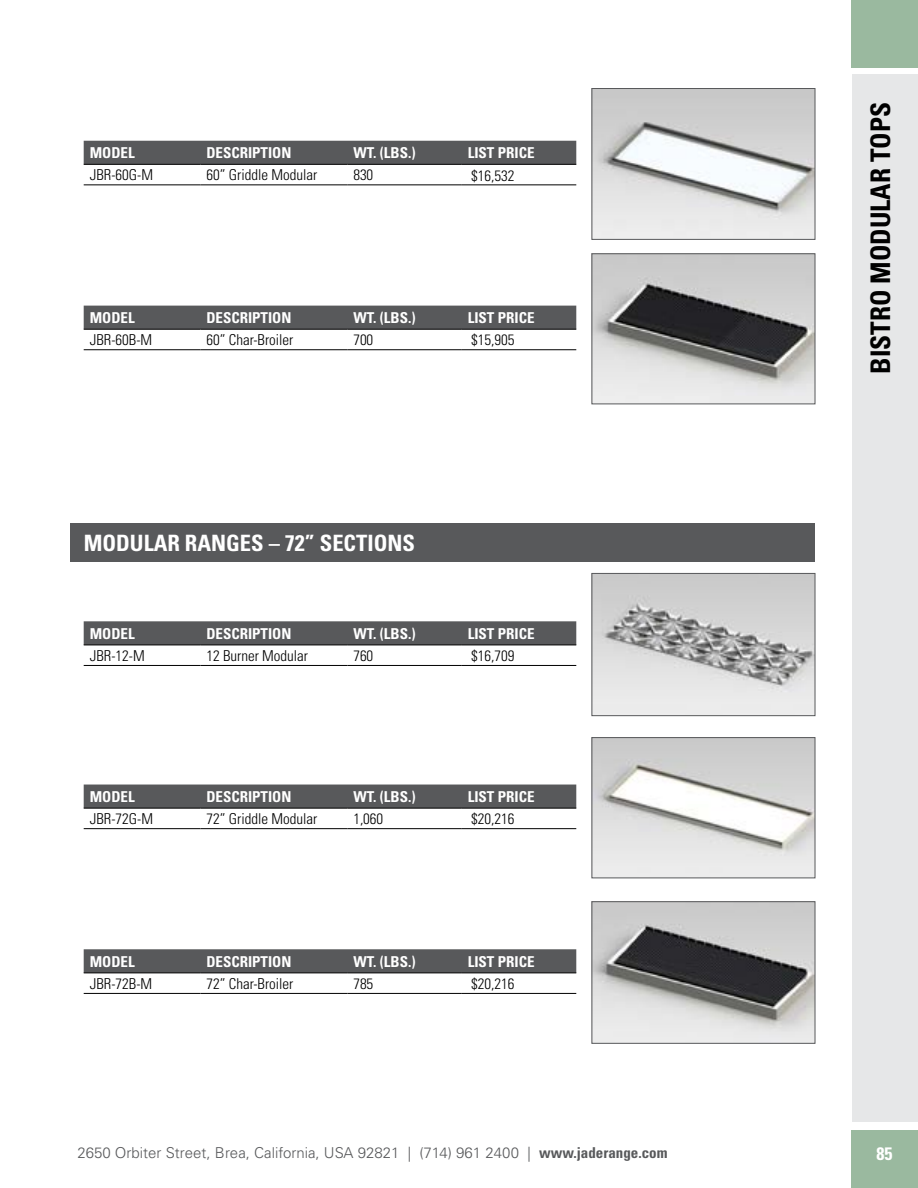
<style>
.page{position:relative;width:918px;height:1188px;background:#fff}
.page>*{position:absolute;margin:0;border:0;box-sizing:border-box;transform-origin:0 0}
.t1{font:700 condensed 27px "Univers";color:#000}
.t2{font:700 condensed 22.5px "Univers";color:#fff}
.t3{font:700 condensed 18px "Univers";color:#fff}
.t4{font:300 condensed 15px "Univers";color:#000}
.t5{font:700 condensed 15px "Univers";color:#fff}
.t6{font:300 15px "Univers";color:#58595b}
.s1{font-weight:700;font-stretch:condensed}
</style>
<div class="page">
<div style="left:852px;top:75px;width:66px;height:1047px;background:#e6e7e8"></div>
<div style="left:851px;top:0;width:67px;height:68px;background:#9ab99f"></div>
<div style="left:851px;top:1130px;width:67px;height:58px;background:#9ab99f"></div>
<div style="left:70px;top:523px;width:745px;height:39px;background:#58595b"></div>
<svg style="left:84px;top:621px;width:492px;height:24px;background:#58595b"></svg>
<hr style="left:84px;top:645px;width:116px;height:1px;background:#000">
<hr style="left:200px;top:645px;width:147px;height:1px;background:#000">
<hr style="left:347px;top:645px;width:115px;height:1px;background:#000">
<hr style="left:462px;top:645px;width:114px;height:1px;background:#000">
<hr style="left:84px;top:665px;width:116px;height:1px;background:#000">
<hr style="left:200px;top:665px;width:147px;height:1px;background:#000">
<hr style="left:347px;top:665px;width:115px;height:1px;background:#000">
<hr style="left:462px;top:665px;width:114px;height:1px;background:#000">
<div style="left:84px;top:785px;width:492px;height:23px;background:#58595b"></div>
<hr style="left:84px;top:808px;width:116px;height:1px;background:#000">
<hr style="left:200px;top:808px;width:147px;height:1px;background:#000">
<hr style="left:347px;top:808px;width:115px;height:1px;background:#000">
<hr style="left:462px;top:808px;width:114px;height:1px;background:#000">
<hr style="left:84px;top:828px;width:116px;height:1px;background:#000">
<hr style="left:200px;top:828px;width:147px;height:1px;background:#000">
<hr style="left:347px;top:828px;width:115px;height:1px;background:#000">
<hr style="left:462px;top:828px;width:114px;height:1px;background:#000">
<img style="left:593px;top:575px;width:221px;height:139px">
<div style="left:591px;top:573px;width:225px;height:143px;border:1px solid #58595b"></div>
<img style="left:593px;top:739px;width:221px;height:137px">
<div style="left:591px;top:737px;width:225px;height:141px;border:1px solid #58595b"></div>
<img style="left:593px;top:903px;width:221px;height:139px">
<div style="left:591px;top:901px;width:225px;height:143px;border:1px solid #58595b"></div>
<img style="left:593px;top:90px;width:221px;height:148px">
<div style="left:591px;top:88px;width:225px;height:152px;border:1px solid #58595b"></div>
<img style="left:593px;top:255px;width:221px;height:147px">
<div style="left:591px;top:253px;width:225px;height:151px;border:1px solid #58595b"></div>
<div style="left:84px;top:141px;width:492px;height:23px;background:#58595b"></div>
<hr style="left:84px;top:164px;width:116px;height:1px;background:#000">
<hr style="left:200px;top:164px;width:147px;height:1px;background:#000">
<hr style="left:347px;top:164px;width:115px;height:1px;background:#000">
<hr style="left:462px;top:164px;width:114px;height:1px;background:#000">
<hr style="left:84px;top:185px;width:116px;height:1px;background:#000">
<hr style="left:200px;top:185px;width:147px;height:1px;background:#000">
<hr style="left:347px;top:185px;width:115px;height:1px;background:#000">
<hr style="left:462px;top:185px;width:114px;height:1px;background:#000">
<div style="left:84px;top:306px;width:492px;height:23px;background:#58595b"></div>
<hr style="left:84px;top:329px;width:116px;height:1px;background:#000">
<hr style="left:200px;top:329px;width:147px;height:1px;background:#000">
<hr style="left:347px;top:329px;width:115px;height:1px;background:#000">
<hr style="left:462px;top:329px;width:114px;height:1px;background:#000">
<hr style="left:84px;top:349px;width:116px;height:1px;background:#000">
<hr style="left:200px;top:349px;width:147px;height:1px;background:#000">
<hr style="left:347px;top:349px;width:115px;height:1px;background:#000">
<hr style="left:462px;top:349px;width:114px;height:1px;background:#000">
<svg style="left:84px;top:949px;width:492px;height:24px;background:#58585a"></svg>
<hr style="left:84px;top:973px;width:116px;height:1px;background:#000">
<hr style="left:200px;top:973px;width:147px;height:1px;background:#000">
<hr style="left:347px;top:973px;width:115px;height:1px;background:#000">
<hr style="left:462px;top:973px;width:114px;height:1px;background:#000">
<hr style="left:84px;top:993px;width:116px;height:1px;background:#000">
<hr style="left:200px;top:993px;width:147px;height:1px;background:#000">
<hr style="left:347px;top:993px;width:115px;height:1px;background:#000">
<hr style="left:462px;top:993px;width:114px;height:1px;background:#000">
<p class="t5" style="left:90px;top:144px;width:46px">MODEL</p>
<p class="t5" style="left:206px;top:144px;width:87px">DESCRIPTION</p>
<p class="t5" style="left:353px;top:144px;width:64px">WT. (LBS.)</p>
<p class="t5" style="left:468px;top:144px;width:68px">LIST PRICE</p>
<p class="t4" style="left:90px;top:166px;width:65px">JBR-60G-M</p>
<p class="t4" style="left:206px;top:166px;width:112px">60” Griddle Modular</p>
<p class="t4" style="left:353px;top:166px;width:21px">830</p>
<p class="t4" style="left:471px;top:166px;width:45px">$16,532</p>
<p class="t5" style="left:90px;top:309px;width:46px">MODEL</p>
<p class="t5" style="left:206px;top:309px;width:87px">DESCRIPTION</p>
<p class="t5" style="left:353px;top:309px;width:64px">WT. (LBS.)</p>
<p class="t5" style="left:468px;top:309px;width:68px">LIST PRICE</p>
<p class="t4" style="left:90px;top:331px;width:64px">JBR-60B-M</p>
<p class="t4" style="left:206px;top:331px;width:88px">60” Char-Broiler</p>
<p class="t4" style="left:353px;top:331px;width:21px">700</p>
<p class="t4" style="left:471px;top:331px;width:45px">$15,905</p>
<h2 class="t2" style="left:84px;top:530px;width:333px">MODULAR RANGES – 72” SECTIONS</h2>
<p class="t5" style="left:90px;top:624px;width:46px">MODEL</p>
<p class="t5" style="left:206px;top:624px;width:87px">DESCRIPTION</p>
<p class="t5" style="left:353px;top:624px;width:64px">WT. (LBS.)</p>
<p class="t5" style="left:468px;top:624px;width:68px">LIST PRICE</p>
<p class="t4" style="left:90px;top:647px;width:56px">JBR-12-M</p>
<p class="t4" style="left:206px;top:647px;width:103px">12 Burner Modular</p>
<p class="t4" style="left:353px;top:647px;width:21px">760</p>
<p class="t4" style="left:471px;top:647px;width:45px">$16,709</p>
<p class="t5" style="left:90px;top:788px;width:46px">MODEL</p>
<p class="t5" style="left:206px;top:788px;width:87px">DESCRIPTION</p>
<p class="t5" style="left:353px;top:788px;width:64px">WT. (LBS.)</p>
<p class="t5" style="left:468px;top:788px;width:68px">LIST PRICE</p>
<p class="t4" style="left:90px;top:810px;width:65px">JBR-72G-M</p>
<p class="t4" style="left:206px;top:810px;width:112px">72” Griddle Modular</p>
<p class="t4" style="left:353px;top:810px;width:31px">1,060</p>
<p class="t4" style="left:471px;top:810px;width:45px">$20,216</p>
<p class="t5" style="left:90px;top:952px;width:46px">MODEL</p>
<p class="t5" style="left:206px;top:952px;width:87px">DESCRIPTION</p>
<p class="t5" style="left:353px;top:952px;width:64px">WT. (LBS.)</p>
<p class="t5" style="left:468px;top:952px;width:68px">LIST PRICE</p>
<p class="t4" style="left:90px;top:975px;width:64px">JBR-72B-M</p>
<p class="t4" style="left:206px;top:975px;width:88px">72” Char-Broiler</p>
<p class="t4" style="left:353px;top:975px;width:21px">785</p>
<p class="t4" style="left:471px;top:975px;width:45px">$20,216</p>
<h1 class="t1" style="left:864px;top:374px;width:273px;rotate:-90deg">BISTRO MODULAR TOPS</h1>
<p class="t6" style="left:77px;top:1144px;width:592px">2650 Orbiter Street, Brea, California, USA 92821 | (714) 961 2400 | <span class="s1">www.jaderange.com</span></p>
<p class="t3" style="left:877px;top:1142px;width:17px">85</p>
</div>
